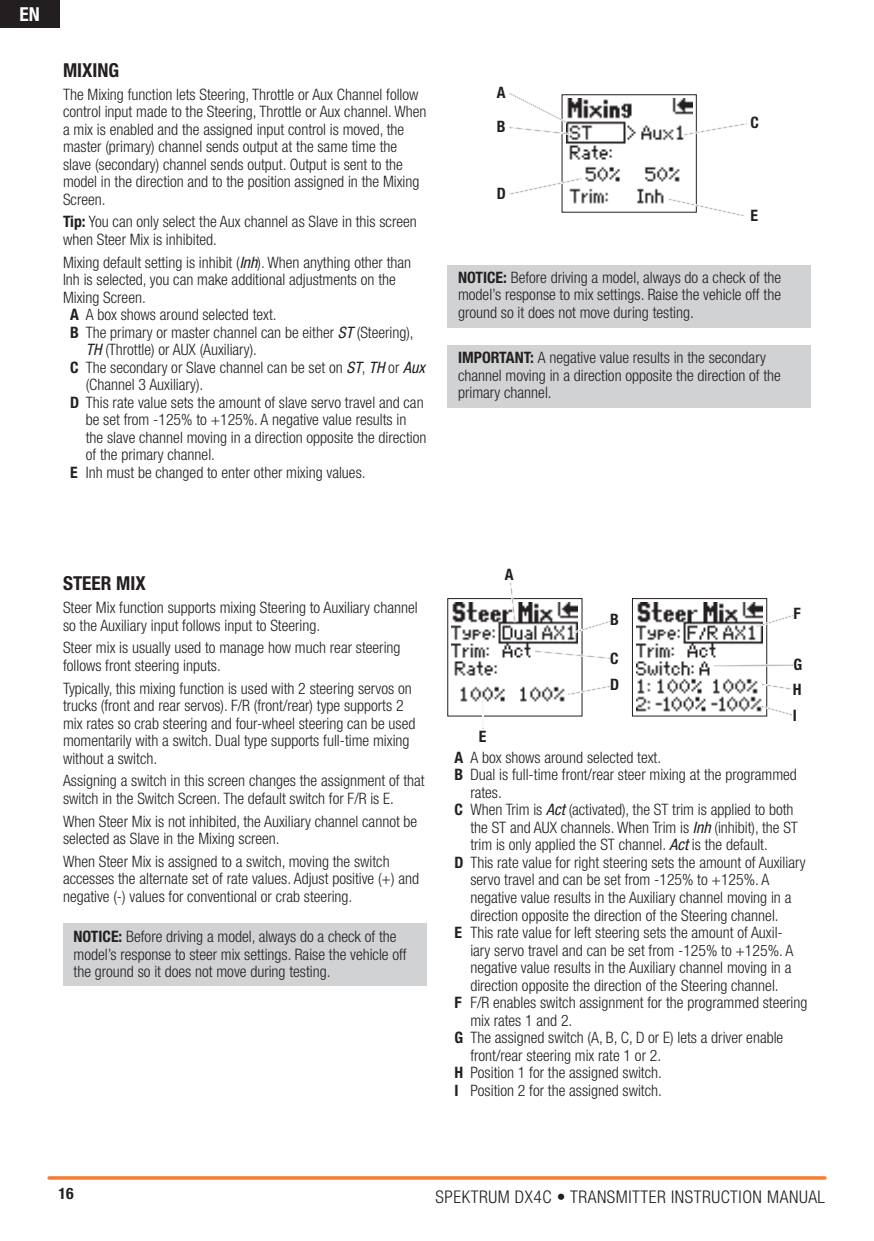
<style>
.page{position:relative;width:874px;height:1241px;background:#fff}
.page>*{position:absolute;margin:0;border:0;box-sizing:border-box;transform-origin:0 0}
.t1{font:700 condensed 19.25px "Helvetica Neue LT Std";color:#231f20}
.t2{font:700 condensed 19.25px "Helvetica Neue LT Std";color:#fff}
.t3{font:300 condensed 17.5px "Helvetica Neue LT Std";letter-spacing:.03em;color:#231f20}
.t4{font:300 condensed 15.75px/17.5px "Helvetica Neue LT Std";color:#231f20}
.t5{font:700 condensed 15.75px/25.6px "Helvetica Neue LT Std";color:#231f20}
.s1{font-weight:700}
.s2{font-weight:400;font-style:italic}
</style>
<div class="page">
<svg style="left:49px;top:1176px;width:775px;height:3px;background:#f4853e"></svg>
<div style="left:0;top:0;width:59px;height:28px;background:#231f20"></div>
<div style="left:63px;top:923px;width:363px;height:63px;background:#d1d2d4"></div>
<img style="left:451px;top:602px;width:126px;height:100px">
<div style="left:447px;top:598px;width:135px;height:118px;border:1px solid #231f20"></div>
<img style="left:636px;top:602px;width:126px;height:110px">
<div style="left:631px;top:598px;width:135px;height:118px;border:1px solid #231f20"></div>
<svg style="left:572px;top:620px;width:38px;height:14px"></svg>
<svg style="left:755px;top:614px;width:38px;height:14px"></svg>
<svg style="left:567px;top:684px;width:43px;height:11px"></svg>
<svg style="left:760px;top:682px;width:33px;height:8px"></svg>
<svg style="left:760px;top:704px;width:32px;height:12px"></svg>
<svg style="left:533px;top:649px;width:77px;height:10px"></svg>
<svg style="left:509px;top:582px;width:7px;height:41px"></svg>
<svg style="left:712px;top:664px;width:81px;height:3px"></svg>
<div style="left:447px;top:265px;width:363px;height:62px;background:#d1d2d4"></div>
<div style="left:447px;top:345px;width:363px;height:62px;background:#d1d2d4"></div>
<img style="left:566px;top:98px;width:126px;height:106px">
<div style="left:561px;top:94px;width:135px;height:119px;border:1px solid #231f20"></div>
<svg style="left:509px;top:93px;width:62px;height:42px"></svg>
<svg style="left:509px;top:177px;width:73px;height:18px"></svg>
<svg style="left:667px;top:198px;width:77px;height:19px"></svg>
<svg style="left:683px;top:122px;width:64px;height:14px"></svg>
<p class="t2" style="left:20px;top:2px;width:22px">EN</p>
<p class="t1" style="left:63px;top:58px;width:39px">MIXING</p>
<p class="t4" style="left:63px;top:85px;width:365px">The Mixing function lets Steering, Throttle or Aux Channel follow control input made to the Steering, Throttle or Aux channel. When a mix is enabled and the assigned input control is moved, the master (primary) channel sends output at the same time the slave (secondary) channel sends output. Output is sent to the model in the direction and to the position assigned in the Mixing Screen.</p>
<p class="t4" style="left:63px;top:213px;width:355px"><span class="s1">TIP:</span> You can only select the Aux channel as Slave in this screen when Steer Mix is inhibited.</p>
<p class="t4" style="left:63px;top:253px;width:349px">Mixing default setting is inhibit (<span class="s2">Inh</span>). When anything other than</p>
<p class="t4" style="left:63px;top:271px;width:334px">Inh is selected, you can make additional adjustments on the</p>
<p class="t4" style="left:63px;top:288px;width:84px">Mixing Screen.</p>
<p class="t4" style="left:70px;top:306px;width:208px"><span class="s1">A</span> A box shows around selected text.</p>
<p class="t4" style="left:70px;top:323px;width:345px"><span class="s1">B</span> The primary or master channel can be either <span class="s2">ST</span> (Steering),</p>
<p class="t4" style="left:86px;top:341px;width:173px"><span class="s2">TH</span> (Throttle) or AUX (Auxiliary).</p>
<p class="t4" style="left:70px;top:358px;width:356px"><span class="s1">C</span> The secondary or Slave channel can be set on <span class="s2">ST</span>, <span class="s2">TH</span> or <span class="s2">Aux</span></p>
<p class="t4" style="left:86px;top:376px;width:119px">(Channel 3 Auxiliary).</p>
<p class="t4" style="left:70px;top:393px;width:355px"><span class="s1">D</span> This rate value sets the amount of slave servo travel and can</p>
<p class="t4" style="left:86px;top:411px;width:322px">be set from -125% to +125%. A negative value results in</p>
<p class="t4" style="left:86px;top:428px;width:342px">the slave channel moving in a direction opposite the direction</p>
<p class="t4" style="left:86px;top:446px;width:131px">of the primary channel.</p>
<p class="t4" style="left:70px;top:463px;width:297px"><span class="s1">E</span> Inh must be changed to enter other mixing values.</p>
<p class="t5" style="left:496px;top:75px;width:10px;line-height:33.8px">A<br>B</p>
<p class="t5" style="left:496px;top:180px;width:11px">D</p>
<p class="t5" style="left:750px;top:110px;width:10px">C</p>
<p class="t5" style="left:750px;top:202px;width:9px">E</p>
<p class="t4" style="left:458px;top:268px;width:324px;text-align:justify"><span class="s1">NOTICE:</span> Before driving a model, always do a check of the model’s response to mix settings. Raise the vehicle off the ground so it does not move during testing.</p>
<p class="t4" style="left:458px;top:349px;width:324px"><span class="s1">IMPORTANT:</span> A negative value results in the secondary channel moving in a direction opposite the direction of the primary channel.</p>
<p class="t1" style="left:63px;top:571px;width:21px">STEER</p>
<p class="t1" style="left:116px;top:571px;width:31px">MIX</p>
<p class="t4" style="left:63px;top:598px;width:356px">Steer Mix function supports mixing Steering to Auxiliary channel so the Auxiliary input follows input to Steering.</p>
<p class="t4" style="left:63px;top:638px;width:339px">Steer mix is usually used to manage how much rear steering follows front steering inputs.</p>
<p class="t4" style="left:63px;top:679px;width:354px">Typically, this mixing function is used with 2 steering servos on trucks (front and rear servos). F/R (front/rear) type supports 2 mix rates so crab steering and four-wheel steering can be used momentarily with a switch. Dual type supports full-time mixing without a switch.</p>
<p class="t4" style="left:63px;top:771px;width:363px">Assigning a switch in this screen changes the assignment of that switch in the Switch Screen. The default switch for F/R is E.</p>
<p class="t4" style="left:63px;top:812px;width:355px">When Steer Mix is not inhibited, the Auxiliary channel cannot be selected as Slave in the Mixing screen.</p>
<p class="t4" style="left:63px;top:852px;width:357px">When Steer Mix is assigned to a switch, moving the switch accesses the alternate set of rate values. Adjust positive (+) and negative (-) values for conventional or crab steering.</p>
<p class="t4" style="left:73px;top:927px;width:334px"><span class="s1">NOTICE:</span> Before driving a model, always do a check of the model’s response to steer mix settings. Raise the vehicle off the ground so it does not move during testing.</p>
<p class="t5" style="left:504px;top:561px;width:10px">A</p>
<p class="t5" style="left:478px;top:723px;width:9px">E</p>
<p class="t5" style="left:610px;top:606px;width:10px">B</p>
<p class="t5" style="left:610px;top:645px;width:10px">C</p>
<p class="t5" style="left:610px;top:671px;width:11px">D</p>
<p class="t5" style="left:793px;top:600px;width:9px">F</p>
<p class="t5" style="left:793px;top:651px;width:10px">G</p>
<p class="t5" style="left:792px;top:676px;width:9px">H<br>I</p>
<p class="t4" style="left:454px;top:748px;width:208px"><span class="s1">A</span> A box shows around selected text.</p>
<p class="t4" style="left:454px;top:765px;width:343px"><span class="s1">B</span> Dual is full-time front/rear steer mixing at the programmed</p>
<p class="t4" style="left:470px;top:783px;width:33px">rates.</p>
<p class="t4" style="left:454px;top:800px;width:340px"><span class="s1">C</span> When Trim is <span class="s2">Act</span> (activated), the ST trim is applied to both</p>
<p class="t4" style="left:470px;top:818px;width:329px">the ST and AUX channels. When Trim is <span class="s2">Inh</span> (inhibit), the ST</p>
<p class="t4" style="left:470px;top:835px;width:299px">trim is only applied the ST channel. <span class="s2">Act</span> is the default.</p>
<p class="t4" style="left:454px;top:853px;width:352px"><span class="s1">D</span> This rate value for right steering sets the amount of Auxiliary</p>
<p class="t4" style="left:470px;top:870px;width:300px">servo travel and can be set from -125% to +125%. A</p>
<p class="t4" style="left:470px;top:888px;width:322px">negative value results in the Auxiliary channel moving in a</p>
<p class="t4" style="left:470px;top:905px;width:309px">direction opposite the direction of the Steering channel.</p>
<p class="t4" style="left:454px;top:923px;width:329px"><span class="s1">E</span> This rate value for left steering sets the amount of Auxil-</p>
<p class="t4" style="left:470px;top:940px;width:324px">iary servo travel and can be set from -125% to +125%. A</p>
<p class="t4" style="left:470px;top:958px;width:322px">negative value results in the Auxiliary channel moving in a</p>
<p class="t4" style="left:470px;top:975px;width:309px">direction opposite the direction of the Steering channel.</p>
<p class="t4" style="left:454px;top:993px;width:354px"><span class="s1">F</span> F/R enables switch assignment for the programmed steering</p>
<p class="t4" style="left:470px;top:1010px;width:103px">mix rates 1 and 2.</p>
<p class="t4" style="left:454px;top:1028px;width:330px"><span class="s1">G</span> The assigned switch (A, B, C, D or E) lets a driver enable</p>
<p class="t4" style="left:470px;top:1045px;width:192px">front/rear steering mix rate 1 or 2.</p>
<p class="t4" style="left:454px;top:1063px;width:209px"><span class="s1">H</span> Position 1 for the assigned switch.</p>
<p class="t4" style="left:454px;top:1080px;width:209px"><span class="s1">I</span> Position 2 for the assigned switch.</p>
<p class="t5" style="left:58px;top:1180px;width:17px">16</p>
<p class="t3" style="left:435px;top:1186px;width:391px">Spektrum DX4C • transmitter Instruction Manual</p>
</div>
